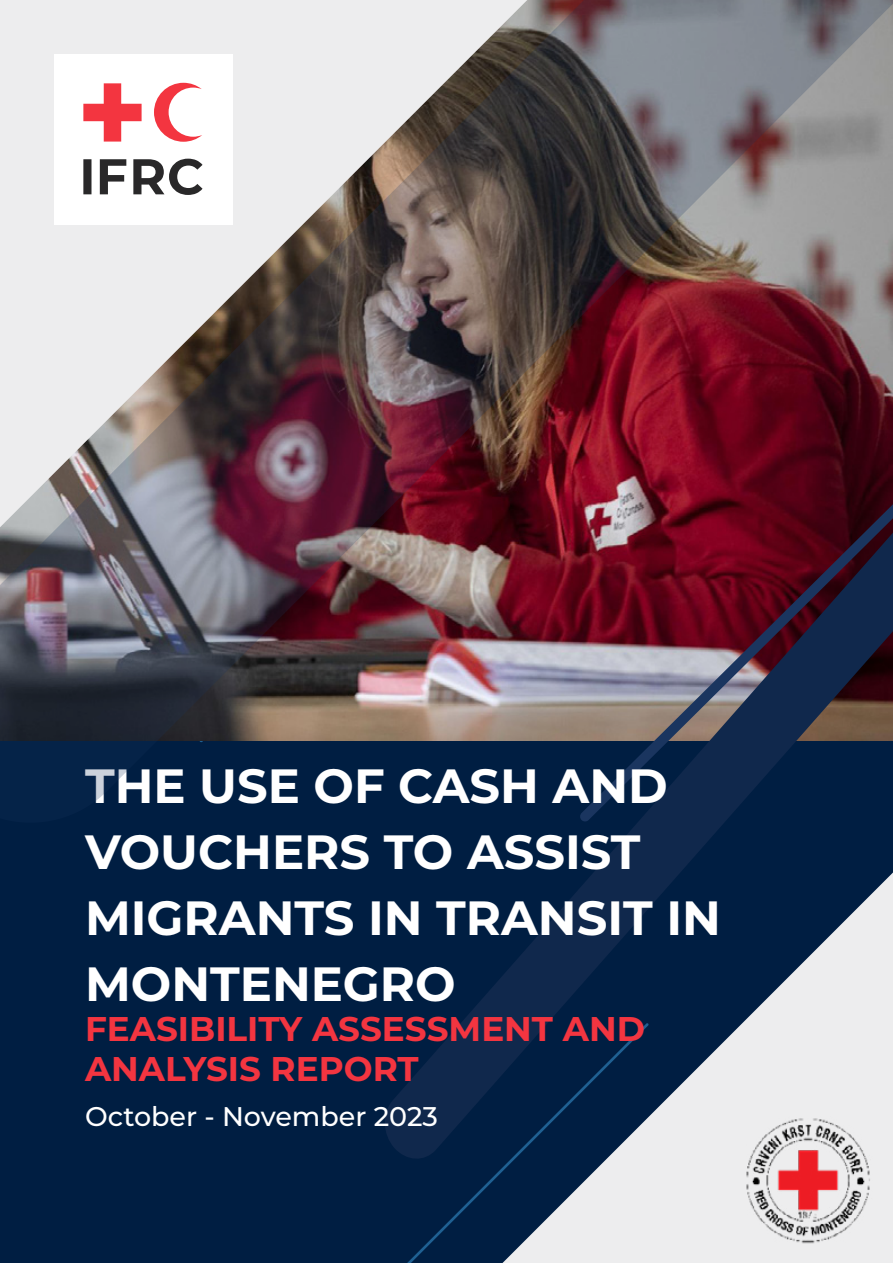
<style>
.page{position:relative;width:893px;height:1263px;background:#001e42}
.page>*{position:absolute;margin:0;border:0;box-sizing:border-box;transform-origin:0 0}
.t1{font:700 48px/66px "Montserrat";color:#fff}
.t2{font:700 34.2px/39.9px "Montserrat";color:#f33540}
.t3{font:500 27px "Montserrat";color:#fff}
</style>
<div class="page">
<div style="left:649px;top:1162px;width:244px;height:101px;background:#ededee"></div>
<svg style="left:407px;top:1162px;width:242px;height:101px"></svg>
<svg style="left:385px;top:829px;width:508px;height:333px"></svg>
<img style="left:0;top:0;width:893px;height:829px">
<img style="left:738px;top:1108px;width:140px;height:140px">
<p class="t1" style="left:85px;top:751px;width:637px">THE USE OF CASH AND<br>VOUCHERS TO ASSIST<br>MIGRANTS IN TRANSIT IN<br>MONTENEGRO</p>
<p class="t2" style="left:85px;top:1007px;width:561px">FEASIBILITY ASSESSMENT AND<br>ANALYSIS REPORT</p>
<p class="t3" style="left:85px;top:1098px;width:354px">October - November 2023</p>
</div>
